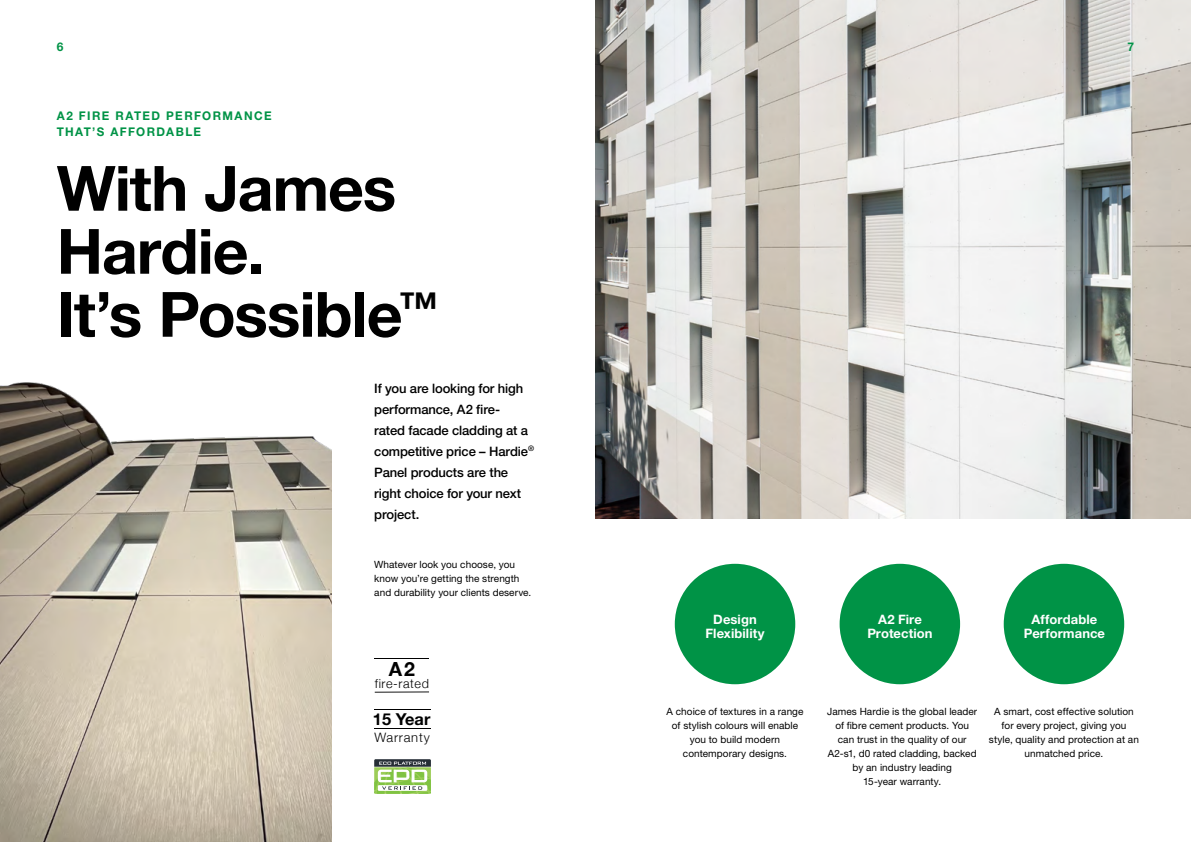
<style>
.page{position:relative;width:1191px;height:842px;background:#fff}
.page>*{position:absolute;margin:0;border:0;box-sizing:border-box;transform-origin:0 0}
.t1{font:700 62.5px/63px "Helvetica Neue LT Pro";letter-spacing:-.015em;color:#000}
.t2{font:700 19.5px "Helvetica Neue";color:#000}
.t3{font:700 16.4px "Helvetica Neue";letter-spacing:.005em;color:#000}
.t4{font:500 13px/21px "Helvetica Neue LT Pro";letter-spacing:-.01em;color:#000}
.t5{font:700 13px/14px "Helvetica Neue LT Pro";letter-spacing:.005em;color:#fff;text-align:center}
.t6{font:300 13px "Helvetica Neue";letter-spacing:.06em;color:#000}
.t7{font:300 12.6px "Helvetica Neue";letter-spacing:.05em;color:#000}
.t8{font:700 12px/16.2px "Helvetica Neue LT Pro";letter-spacing:.12em;color:#009346}
.t9{font:10px/14px "Helvetica Neue LT Pro";letter-spacing:.005em;color:#000;text-align:center}
</style>
<div class="page">
<img style="left:595px;top:0;width:596px;height:519px">
<div style="left:839px;top:564px;width:121px;height:120px;background:#009346;border-radius:50%"></div>
<div style="left:1003px;top:564px;width:121px;height:120px;background:#009346;border-radius:50%"></div>
<div style="left:675px;top:564px;width:120px;height:120px;background:#009346;border-radius:50%"></div>
<hr style="left:375px;top:691px;width:54px;height:2px;background:#000">
<hr style="left:375px;top:657px;width:54px;height:1px;background:#000">
<hr style="left:374px;top:728px;width:56px;height:1px;background:#000">
<hr style="left:374px;top:709px;width:56px;height:1px;background:#000">
<svg style="left:374px;top:759px;width:57px;height:35px"></svg>
<img style="left:0;top:382px;width:332px;height:460px">
<p class="t8" style="left:57px;top:38px;width:8px">6</p>
<p class="t8" style="left:1127px;top:38px;width:8px">7</p>
<p class="t8" style="left:57px;top:107px;width:216px">A2 FIRE RATED PERFORMANCE<br>THAT’S AFFORDABLE</p>
<h1 class="t1" style="left:57px;top:155px;width:383px">With James<br>Hardie.<br>It’s Possible<sup>™</sup></h1>
<h3 class="t4" style="left:374px;top:377px;width:161px">If you are looking for high performance, A2 fire&shy;rated facade cladding at a competitive price – Hardie<sup>®<br></sup>Panel products are the right choice for your next project.</h3>
<p class="t9" style="left:374px;top:557px;width:159px;text-align:left">Whatever look you choose, you know you’re getting the strength and durability your clients deserve.</p>
<h2 class="t2" style="left:389px;top:653px;width:28px">A2</h2>
<p class="t7" style="left:375px;top:673px;width:56px">fire-rated</p>
<h3 class="t3" style="left:373px;top:706px;width:59px">15 Year</h3>
<h3 class="t6" style="left:374px;top:726px;width:57px">Warranty</h3>
<h3 class="t5" style="left:705px;top:612px;width:60px">Design<br>Flexibility</h3>
<h3 class="t5" style="left:867px;top:612px;width:67px">A2 Fire<br>Protection</h3>
<h3 class="t5" style="left:1023px;top:612px;width:83px">Affordable<br>Performance</h3>
<p class="t9" style="left:666px;top:704px;width:138px">A choice of textures in a range of stylish colours will enable you to build modern contemporary designs.</p>
<p class="t9" style="left:989px;top:704px;width:151px">A smart, cost effective solution for every project, giving you style, quality and protection at an unmatched price.</p>
<p class="t9" style="left:827px;top:704px;width:152px">James Hardie is the global leader of fibre cement products. You can trust in the quality of our<br>A2-s1, d0 rated cladding, backed by an industry leading<br>15-year warranty.</p>
</div>
